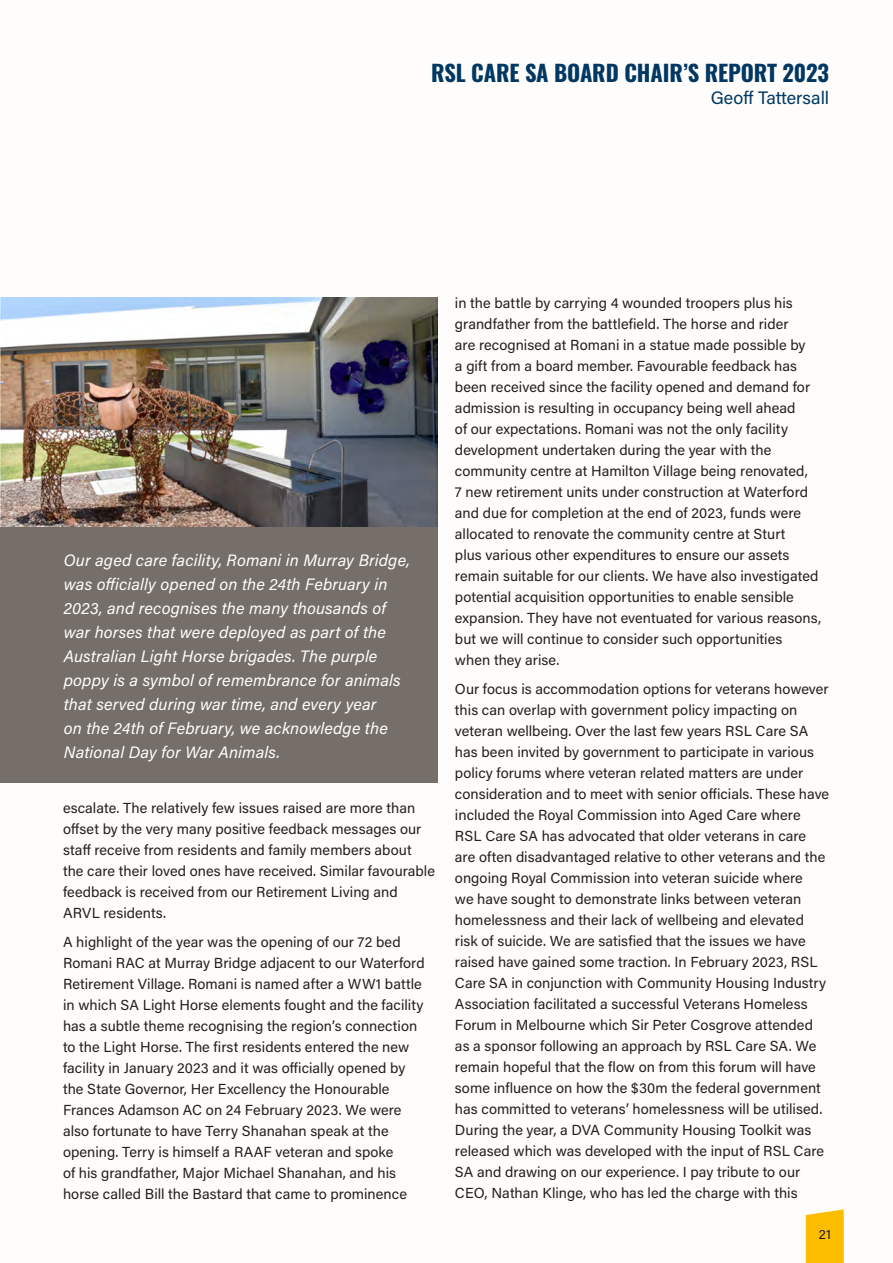
<style>
.page{position:relative;width:893px;height:1263px;background:#fefdfb}
.page>*{position:absolute;margin:0;border:0;box-sizing:border-box;transform-origin:0 0}
.t1{font:700 22.5px "Oswald";letter-spacing:-.005em;color:#003863}
.t2{font:18px "Acumin Pro";color:#003863}
.Sub_Headings{font:italic 16.5px/24px "Acumin Pro";letter-spacing:.005em;color:#fff}
.Text{font:14.55px/21px "Acumin Pro";letter-spacing:.005em;color:#231f20}
.t3{font:13.5px "Acumin Pro";color:#231f20}
</style>
<div class="page">
<div style="left:0;top:526px;width:438px;height:257px;background:#766f69"></div>
<svg style="left:806px;top:1209px;width:38px;height:54px;background:#fcc110"></svg>
<img style="left:0;top:297px;width:438px;height:229px">
<p class="t1" style="left:431px;top:61px;width:400px">RSL CARE SA BOARD CHAIR’S REPORT 2023</p>
<p class="t2" style="left:711px;top:86px;width:120px">Geoff Tattersall</p>
<p class="Sub_Headings" style="left:64px;top:548px;width:347px">Our aged care facility, Romani in Murray Bridge, was officially opened on the 24th February in 2023, and recognises the many thousands of war horses that were deployed as part of the Australian Light Horse brigades. The purple poppy is a symbol of remembrance for animals that served during war time, and every year<br>on the 24th of February, we acknowledge the National Day for War Animals.</p>
<p class="Text" style="left:63px;top:796px;width:373px">escalate. The relatively few issues raised are more than offset by the very many positive feedback messages our staff receive from residents and family members about the care their loved ones have received. Similar favourable feedback is received from our Retirement Living and ARVL residents.</p>
<p class="Text" style="left:63px;top:931px;width:363px">A highlight of the year was the opening of our 72 bed Romani RAC at Murray Bridge adjacent to our Waterford Retirement Village. Romani is named after a WW1 battle in which SA Light Horse elements fought and the facility has a subtle theme recognising the region’s connection to the Light Horse. The first residents entered the new facility in January 2023 and it was officially opened by the State Governor, Her Excellency the Honourable Frances Adamson AC on 24 February 2023. We were also fortunate to have Terry Shanahan speak at the opening. Terry is himself a RAAF veteran and spoke<br>of his grandfather, Major Michael Shanahan, and his horse called Bill the Bastard that came to prominence</p>
<p class="Text" style="left:455px;top:291px;width:368px">in the battle by carrying 4 wounded troopers plus his grandfather from the battlefield. The horse and rider<br>are recognised at Romani in a statue made possible by<br>a gift from a board member. Favourable feedback has been received since the facility opened and demand for admission is resulting in occupancy being well ahead<br>of our expectations. Romani was not the only facility development undertaken during the year with the community centre at Hamilton Village being renovated,<br>7 new retirement units under construction at Waterford and due for completion at the end of 2023, funds were allocated to renovate the community centre at Sturt<br>plus various other expenditures to ensure our assets remain suitable for our clients. We have also investigated potential acquisition opportunities to enable sensible expansion. They have not eventuated for various reasons, but we will continue to consider such opportunities when they arise.</p>
<p class="Text" style="left:455px;top:678px;width:376px">Our focus is accommodation options for veterans however this can overlap with government policy impacting on veteran wellbeing. Over the last few years RSL Care SA has been invited by government to participate in various policy forums where veteran related matters are under consideration and to meet with senior officials. These have included the Royal Commission into Aged Care where RSL Care SA has advocated that older veterans in care are often disadvantaged relative to other veterans and the ongoing Royal Commission into veteran suicide where<br>we have sought to demonstrate links between veteran homelessness and their lack of wellbeing and elevated risk of suicide. We are satisfied that the issues we have raised have gained some traction. In February 2023, RSL Care SA in conjunction with Community Housing Industry Association facilitated a successful Veterans Homeless Forum in Melbourne which Sir Peter Cosgrove attended as a sponsor following an approach by RSL Care SA. We remain hopeful that the flow on from this forum will have some influence on how the $30m the federal government has committed to veterans’ homelessness will be utilised.<br>During the year, a DVA Community Housing Toolkit was released which was developed with the input of RSL Care SA and drawing on our experience. I pay tribute to our CEO, Nathan Klinge, who has led the charge with this</p>
<p class="t3" style="left:819px;top:1225px;width:14px">21</p>
</div>
